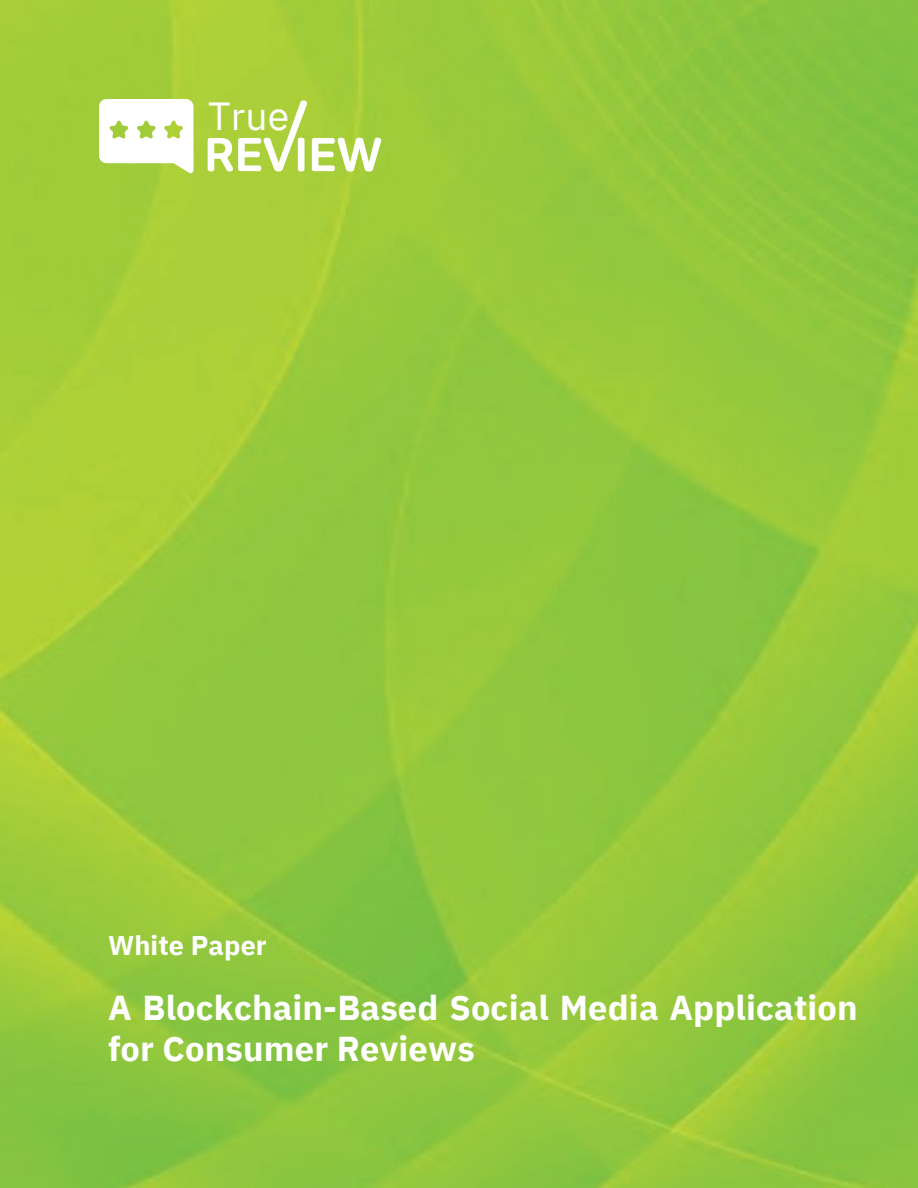
<style>
.page{position:relative;width:918px;height:1188px;background:#fff}
.page>*{position:absolute;margin:0;border:0;box-sizing:border-box;transform-origin:0 0}
.t1{font:39.15px "IBM Plex Sans";color:#fff}
.t2{font:700 34.5px/40.5px "IBM Plex Sans";letter-spacing:.005em;color:#fff}
.t3{font:700 27px "IBM Plex Sans";letter-spacing:.005em;color:#fff}
</style>
<div class="page">
<img style="left:0;top:0;width:918px;height:1188px">
<svg style="left:208px;top:100px;width:173px;height:72px"></svg>
<svg style="left:99px;top:99px;width:94px;height:75px"></svg>
<p class="t1" style="left:208px;top:90px;width:83px">True</p>
<p class="t3" style="left:108px;top:927px;width:160px">White Paper</p>
<p class="t2" style="left:108px;top:987px;width:751px">A Blockchain-Based Social Media Application for Consumer Reviews</p>
</div>
